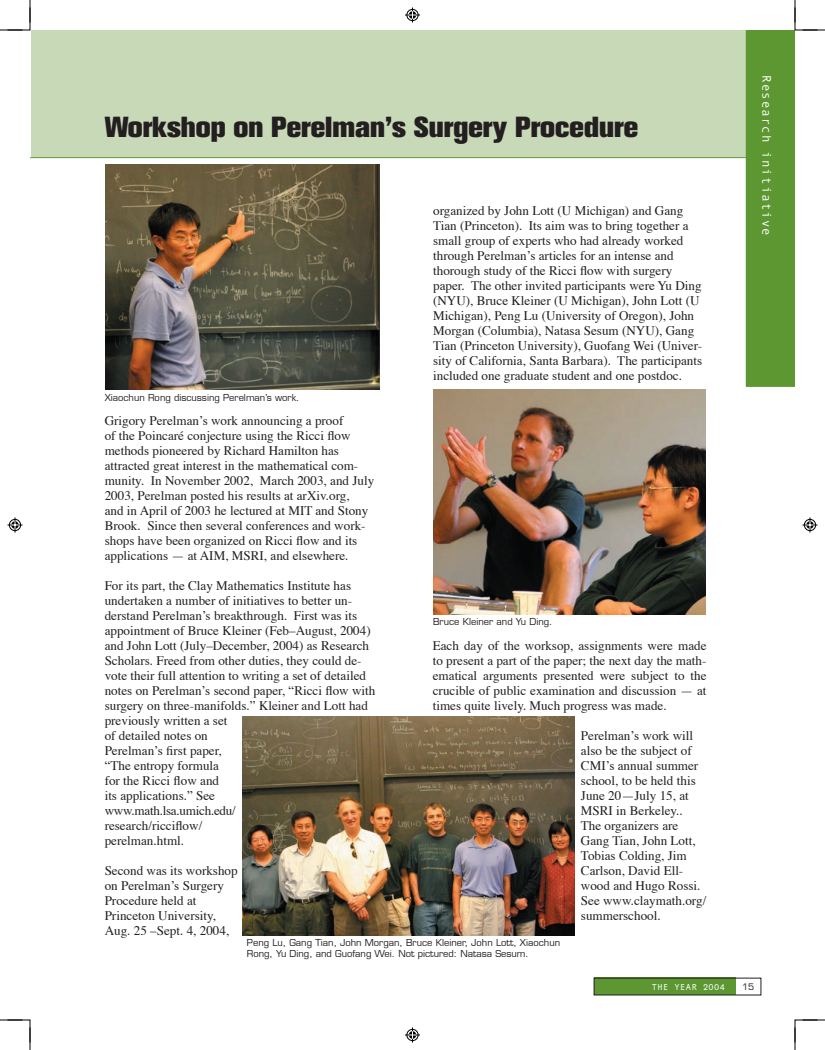
<style>
.page{position:relative;width:825px;height:1050px;background:#fff}
.page>*{position:absolute;margin:0;border:0;box-sizing:border-box;transform-origin:0 0}
.t1{font:800 28.75px "Akzidenz Grotesk BE";color:#231f20}
.t2{font:13.12px/15px "Times";color:#231f20}
.t3{font:12.5px "Andale Mono";letter-spacing:.08em;color:#fff}
.t4{font:9.38px/11.2px "Eurostile";color:#231f20}
.t5{font:8.75px "Andale Mono";letter-spacing:.05em;color:#fff}
.t6{font:8.75px "Eurostile";color:#231f20}
.s1{font-family:"Akzidenz Grotesk BE"}
</style>
<div class="page">
<div style="left:594px;top:978px;width:142px;height:17px;background:#5c9731"></div>
<hr style="left:31px;top:157px;width:764px;height:1px;background:#5c9731">
<div style="left:31px;top:30px;width:764px;height:127px;background:#c8d9b7"></div>
<div style="left:594px;top:978px;width:167px;height:17px;border:1px solid #231f20"></div>
<img style="left:105px;top:164px;width:274px;height:226px">
<img style="left:243px;top:716px;width:332px;height:219px">
<img style="left:433px;top:390px;width:273px;height:225px">
<svg style="left:0;top:0;width:31px;height:31px"></svg>
<svg style="left:746px;top:0;width:79px;height:387px"></svg>
<svg style="left:0;top:1020px;width:31px;height:30px"></svg>
<svg style="left:795px;top:1020px;width:30px;height:30px"></svg>
<svg style="left:405px;top:8px;width:15px;height:14px"></svg>
<svg style="left:405px;top:1028px;width:15px;height:14px"></svg>
<svg style="left:8px;top:518px;width:14px;height:14px"></svg>
<svg style="left:802px;top:518px;width:16px;height:14px"></svg>
<p class="t1" style="left:105px;top:110px;width:535px">Workshop on Perelman’s Surgery Procedure</p>
<p class="t4" style="left:105px;top:392px;width:196px">Xiaochun Rong discussing Perelman’s work.</p>
<p class="t2" style="left:433px;top:204px;width:271px">organized by John Lott (U Michigan) and Gang Tian (Princeton). Its aim was to bring together a small group of experts who had already worked through Perelmanʼs articles for an intense and thorough study of the Ricci flow with surgery paper. The other invited participants were Yu Ding (NYU), Bruce Kleiner (U Michigan), John Lott (U Michigan), Peng Lu (University of Oregon), John Morgan (Columbia), Natasa Sesum (NYU), Gang Tian (Princeton University), Guofang Wei (Univer&shy;sity of California, Santa Barbara). The participants included one graduate student and one postdoc.</p>
<p class="t2" style="left:105px;top:414px;width:240px">Grigory Perelmanʼs work announcing a proof</p>
<p class="t2" style="left:105px;top:429px;width:271px">of the Poincaré conjecture using the Ricci flow methods pioneered by Richard Hamilton has attracted great interest in the mathematical com&shy;munity. In November 2002, March 2003, and July 2003, Perelman posted his results at arXiv.org,<br>and in April of 2003 he lectured at MIT and Stony Brook. Since then several conferences and work&shy;shops have been organized on Ricci flow and its applications — at AIM, MSRI, and elsewhere.</p>
<p class="t2" style="left:105px;top:579px;width:272px">For its part, the Clay Mathematics Institute has undertaken a number of initiatives to better un&shy;derstand Perelmanʼs breakthrough. First was its appointment of Bruce Kleiner (Feb–August, 2004) and John Lott (July–December, 2004) as Research Scholars. Freed from other duties, they could de&shy;vote their full attention to writing a set of detailed notes on Perelmanʼs second paper, “Ricci flow with surgery on three-manifolds.” Kleiner and Lott had previously written a set</p>
<p class="t2" style="left:105px;top:729px;width:133px">of detailed notes on<br>Perelmanʼs first paper, “The entropy formula for the Ricci flow and<br>its applications.” See www.math.lsa.umich.edu/ research/ricciflow/ perelman.html.</p>
<p class="t2" style="left:105px;top:864px;width:135px">Second was its workshop on Perelmanʼs Surgery<br>Procedure held at<br>Princeton University,</p>
<p class="t2" style="left:105px;top:924px;width:126px">Aug. 25 –Sept. 4, 2004,</p>
<p class="t4" style="left:433px;top:616px;width:121px">Bruce Kleiner and Yu Ding.</p>
<p class="t2" style="left:433px;top:639px;width:275px;text-align:justify">Each day of the worksop, assignments were made to present a part of the paper; the next day the math&shy;ematical arguments presented were subject to the crucible of public examination and discussion — at times quite lively. Much progress was made.</p>
<p class="t2" style="left:581px;top:729px;width:121px">Perelmanʼs work will also be the subject of<br>CMIʼs annual summer school, to be held this<br>June 20—July 15, at<br>MSRI in Berkeley..<br>The organizers are<br>Gang Tian, John Lott,<br>Tobias Colding, Jim<br>Carlson, David Ell&shy;wood and Hugo Rossi.</p>
<p class="t2" style="left:581px;top:894px;width:127px">See www.claymath.org/</p>
<p class="t2" style="left:581px;top:909px;width:81px">summerschool.</p>
<p class="t4" style="left:247px;top:937px;width:315px">Peng Lu, Gang Tian, John Morgan, Bruce Kleiner, John Lott, Xiaochun<br>Rong, Yu Ding, and Guofang Wei. Not pictured: Natasa Sesum.</p>
<p class="t3" style="left:774px;top:75px;width:162px;rotate:90deg">Research initiative</p>
<p class="t5" style="left:652px;top:982px;width:75px">THE YEAR <span class="s1">2004</span></p>
<p class="t6" style="left:742px;top:981px;width:14px">15</p>
</div>
